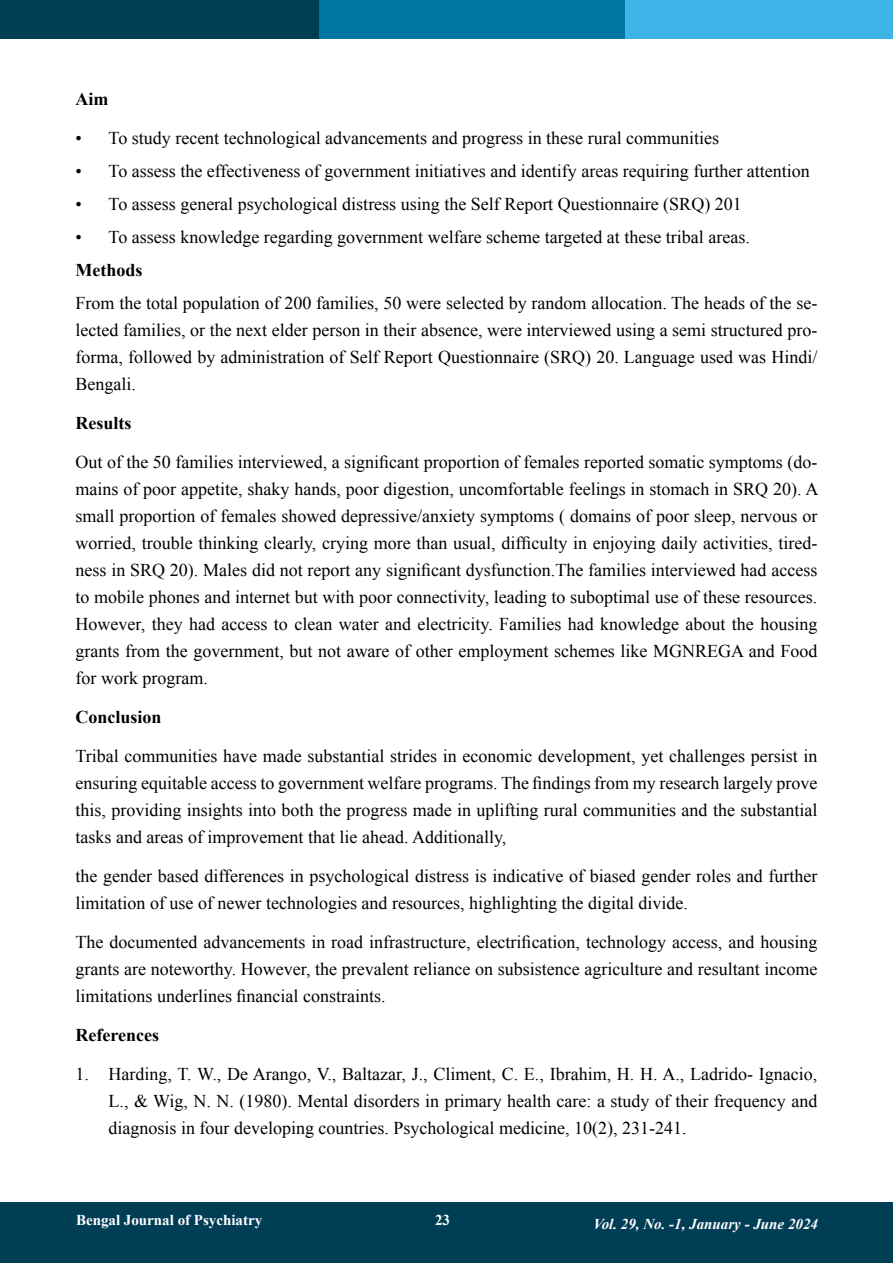
<style>
.page{position:relative;width:893px;height:1263px;background:#fff}
.page>*{position:absolute;margin:0;border:0;box-sizing:border-box;transform-origin:0 0}
.t1{font:18px/27px "Times New Roman";color:#000;text-align:justify}
.t2{font:700 18px "Times New Roman";color:#000}
.t3{font:italic 700 15px "Times New Roman";color:#fff}
.t4{font:700 15px "Times New Roman";color:#fff}
</style>
<div class="page">
<div style="left:0;top:1202px;width:893px;height:61px;background:#003e56"></div>
<div style="left:0;top:0;width:320px;height:38px;background:#003e56"></div>
<div style="left:320px;top:0;width:306px;height:38px;background:#0074a2"></div>
<div style="left:626px;top:0;width:267px;height:38px;background:#3cb4e7"></div>
<p class="t2" style="left:76px;top:87px;width:34px">Aim</p>
<p class="t1" style="left:76px;top:124px;width:645px">• To study recent technological advancements and progress in these rural communities</p>
<p class="t1" style="left:76px;top:157px;width:736px">• To assess the effectiveness of government initiatives and identify areas requiring further attention</p>
<p class="t1" style="left:76px;top:190px;width:668px">• To assess general psychological distress using the Self Report Questionnaire (SRQ) 201</p>
<p class="t1" style="left:76px;top:223px;width:676px">• To assess knowledge regarding government welfare scheme targeted at these tribal areas.</p>
<p class="t2" style="left:76px;top:257px;width:68px">Methods</p>
<p class="t1" style="left:76px;top:289px;width:743px">From the total population of 200 families, 50 were selected by random allocation. The heads of the se&shy;lected families, or the next elder person in their absence, were interviewed using a semi structured pro&shy;forma, followed by administration of Self Report Questionnaire (SRQ) 20. Language used was Hindi/ Bengali.</p>
<p class="t2" style="left:76px;top:410px;width:57px">Results</p>
<p class="t1" style="left:76px;top:448px;width:744px">Out of the 50 families interviewed, a significant proportion of females reported somatic symptoms (do&shy;mains of poor appetite, shaky hands, poor digestion, uncomfortable feelings in stomach in SRQ 20). A small proportion of females showed depressive/anxiety symptoms ( domains of poor sleep, nervous or worried, trouble thinking clearly, crying more than usual, difficulty in enjoying daily activities, tired&shy;ness in SRQ 20). Males did not report any significant dysfunction.The families interviewed had access to mobile phones and internet but with poor connectivity, leading to suboptimal use of these resources.<br>However, they had access to clean water and electricity. Families had knowledge about the housing grants from the government, but not aware of other employment schemes like MGNREGA and Food for work program.</p>
<p class="t2" style="left:76px;top:705px;width:88px">Conclusion</p>
<p class="t1" style="left:76px;top:742px;width:743px">Tribal communities have made substantial strides in economic development, yet challenges persist in ensuring equitable access to government welfare programs. The findings from my research largely prove this, providing insights into both the progress made in uplifting rural communities and the substantial tasks and areas of improvement that lie ahead. Additionally,</p>
<p class="t1" style="left:76px;top:862px;width:743px">the gender based differences in psychological distress is indicative of biased gender roles and further limitation of use of newer technologies and resources, highlighting the digital divide.</p>
<p class="t1" style="left:76px;top:928px;width:743px">The documented advancements in road infrastructure, electrification, technology access, and housing grants are noteworthy. However, the prevalent reliance on subsistence agriculture and resultant income limitations underlines financial constraints.</p>
<p class="t2" style="left:76px;top:1023px;width:85px">References</p>
<p class="t1" style="left:109px;top:1060px;width:710px;text-indent:-33px">1. Harding, T. W., De Arango, V., Baltazar, J., Climent, C. E., Ibrahim, H. H. A., Ladrido- Ignacio, L., &amp; Wig, N. N. (1980). Mental disorders in primary health care: a study of their frequency and diagnosis in four developing countries. Psychological medicine, 10(2), 231-241.</p>
<p class="t4" style="left:435px;top:1209px;width:16px">23</p>
<p class="t4" style="left:76px;top:1210px;width:188px">Bengal Journal of Psychiatry</p>
<p class="t3" style="left:593px;top:1213px;width:226px">Vol. 29, No. -1, January - June 2024</p>
</div>
